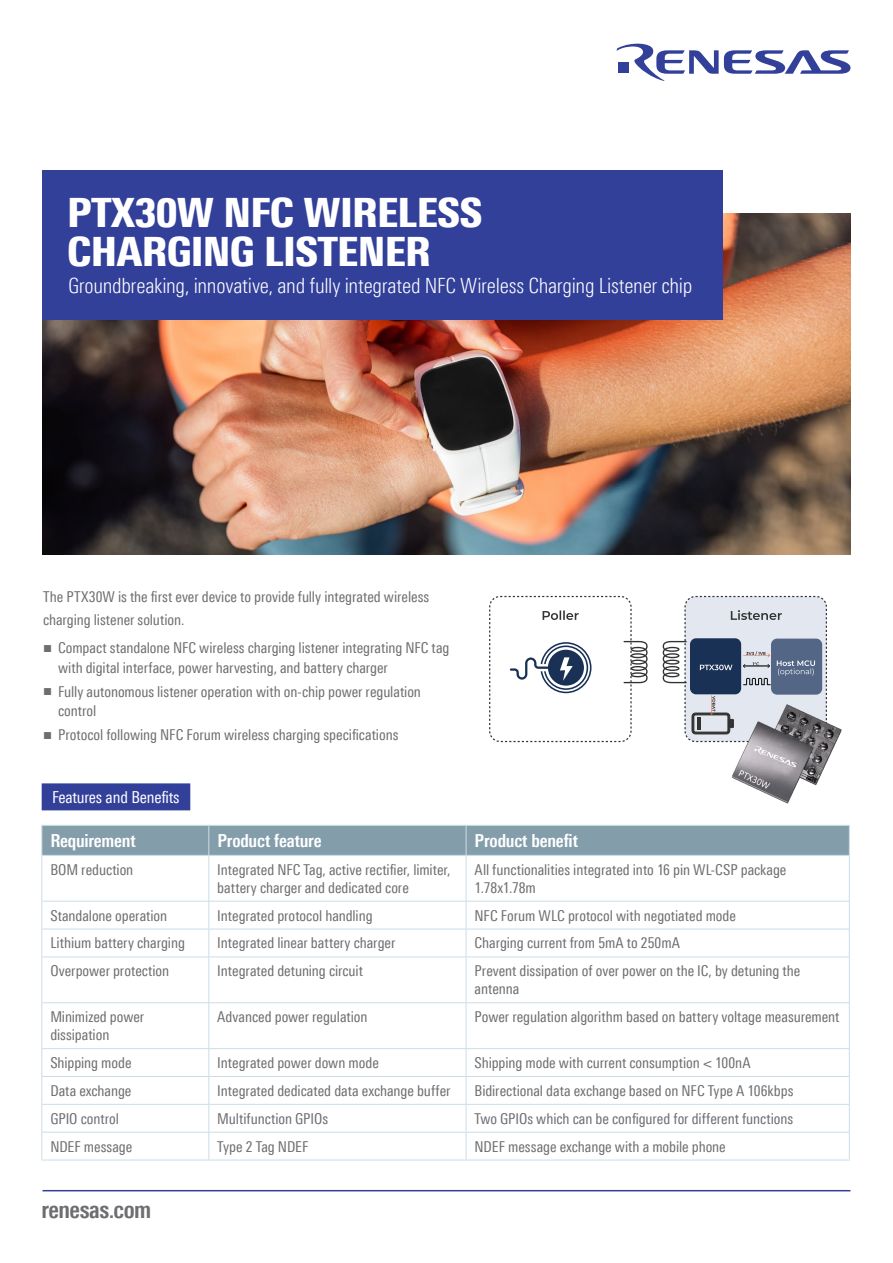
<style>
.page{position:relative;width:893px;height:1263px;background:#fff}
.page>*{position:absolute;margin:0;border:0;box-sizing:border-box;transform-origin:0 0}
.t1{font:900 40.5px/39px "Linotype Univers 820 Cn";letter-spacing:-.02em;color:#fff}
.t2{font:700 24px "Linotype Univers 620 Cn";letter-spacing:-.02em;color:#6d6e71}
.t3{font:300 21px "Linotype Univers 320 Cn";letter-spacing:-.015em;color:#fff}
.t4{font:700 18px "Linotype Univers 620 Cn";letter-spacing:-.01em;color:#fff}
.t5{font:16.5px "Linotype Univers 420 Cn";letter-spacing:-.01em;color:#fff}
.t6{font:15px/18px "Linotype Univers 420 Cn";letter-spacing:-.005em;color:#6d6e71}
.s1{font-family:"Arial"}
</style>
<div class="page">
<img style="left:43px;top:213px;width:807px;height:342px">
<div style="left:42px;top:783px;width:148px;height:27px;background:#32409a"></div>
<svg style="left:623px;top:641px;width:25px;height:42px"></svg>
<svg style="left:510px;top:642px;width:81px;height:51px"></svg>
<div style="left:489px;top:596px;width:143px;height:146px;border:1px dashed #333;border-radius:11px"></div>
<div style="left:685px;top:596px;width:141px;height:145px;background:#e3e8f0;border-radius:11px"></div>
<div style="left:684px;top:596px;width:143px;height:146px;border:1px dashed #333;border-radius:11px"></div>
<div style="left:690px;top:638px;width:51px;height:56px;background:#183154;border-radius:6px"></div>
<div style="left:771px;top:639px;width:51px;height:56px;background:#536686;border-radius:6px"></div>
<svg style="left:543px;top:610px;width:36px;height:10px"></svg>
<svg style="left:731px;top:610px;width:51px;height:10px"></svg>
<svg style="left:700px;top:665px;width:32px;height:5px"></svg>
<svg style="left:777px;top:660px;width:38px;height:16px"></svg>
<svg style="left:692px;top:695px;width:38px;height:39px"></svg>
<svg style="left:743px;top:651px;width:27px;height:17px"></svg>
<svg style="left:663px;top:641px;width:24px;height:42px"></svg>
<svg style="left:743px;top:678px;width:28px;height:7px"></svg>
<img style="left:730px;top:702px;width:112px;height:102px">
<svg style="left:41px;top:825px;width:809px;height:30px;background:#869fac"></svg>
<hr style="left:41px;top:855px;width:168px;height:1px;background:#ccdde7">
<hr style="left:41px;top:856px;width:1px;height:45px;background:#ccdde7">
<hr style="left:209px;top:855px;width:257px;height:1px;background:#ccdde7">
<hr style="left:208px;top:856px;width:1px;height:45px;background:#ccdde7">
<hr style="left:466px;top:855px;width:384px;height:1px;background:#ccdde7">
<hr style="left:466px;top:856px;width:1px;height:45px;background:#ccdde7">
<hr style="left:849px;top:856px;width:1px;height:45px;background:#ccdde7">
<hr style="left:41px;top:901px;width:168px;height:1px;background:#ccdde7">
<hr style="left:209px;top:901px;width:257px;height:1px;background:#ccdde7">
<hr style="left:466px;top:901px;width:384px;height:1px;background:#ccdde7">
<hr style="left:41px;top:929px;width:168px;height:1px;background:#ccdde7">
<svg style="left:41px;top:901px;width:1px;height:55px"></svg>
<hr style="left:209px;top:929px;width:257px;height:1px;background:#ccdde7">
<svg style="left:208px;top:901px;width:1px;height:55px"></svg>
<hr style="left:466px;top:929px;width:384px;height:1px;background:#ccdde7">
<svg style="left:466px;top:901px;width:1px;height:55px"></svg>
<svg style="left:849px;top:901px;width:1px;height:55px"></svg>
<hr style="left:41px;top:956px;width:168px;height:1px;background:#ccdde7">
<hr style="left:41px;top:957px;width:1px;height:45px;background:#ccdde7">
<hr style="left:209px;top:956px;width:257px;height:1px;background:#ccdde7">
<hr style="left:208px;top:957px;width:1px;height:45px;background:#ccdde7">
<hr style="left:466px;top:956px;width:384px;height:1px;background:#ccdde7">
<hr style="left:466px;top:957px;width:1px;height:45px;background:#ccdde7">
<hr style="left:849px;top:957px;width:1px;height:45px;background:#ccdde7">
<hr style="left:41px;top:1002px;width:168px;height:1px;background:#ccdde7">
<hr style="left:41px;top:1003px;width:1px;height:45px;background:#ccdde7">
<hr style="left:209px;top:1002px;width:257px;height:1px;background:#ccdde7">
<hr style="left:208px;top:1003px;width:1px;height:45px;background:#ccdde7">
<hr style="left:466px;top:1002px;width:384px;height:1px;background:#ccdde7">
<hr style="left:466px;top:1003px;width:1px;height:45px;background:#ccdde7">
<hr style="left:849px;top:1003px;width:1px;height:45px;background:#ccdde7">
<hr style="left:41px;top:1048px;width:168px;height:1px;background:#ccdde7">
<hr style="left:209px;top:1048px;width:257px;height:1px;background:#ccdde7">
<hr style="left:466px;top:1048px;width:384px;height:1px;background:#ccdde7">
<hr style="left:41px;top:1076px;width:168px;height:1px;background:#ccdde7">
<hr style="left:209px;top:1076px;width:257px;height:1px;background:#ccdde7">
<hr style="left:466px;top:1076px;width:384px;height:1px;background:#ccdde7">
<hr style="left:41px;top:1104px;width:168px;height:1px;background:#ccdde7">
<hr style="left:209px;top:1104px;width:257px;height:1px;background:#ccdde7">
<hr style="left:466px;top:1104px;width:384px;height:1px;background:#ccdde7">
<hr style="left:41px;top:1132px;width:168px;height:1px;background:#ccdde7">
<svg style="left:41px;top:1049px;width:1px;height:111px"></svg>
<hr style="left:209px;top:1132px;width:257px;height:1px;background:#ccdde7">
<svg style="left:208px;top:1049px;width:1px;height:111px"></svg>
<hr style="left:466px;top:1132px;width:384px;height:1px;background:#ccdde7">
<svg style="left:466px;top:1049px;width:1px;height:111px"></svg>
<svg style="left:849px;top:1049px;width:1px;height:111px"></svg>
<hr style="left:41px;top:1160px;width:168px;height:1px;background:#ccdde7">
<hr style="left:209px;top:1160px;width:257px;height:1px;background:#ccdde7">
<hr style="left:466px;top:1160px;width:384px;height:1px;background:#ccdde7">
<div style="left:43px;top:170px;width:680px;height:150px;background:#32409a"></div>
<svg style="left:617px;top:43px;width:233px;height:38px"></svg>
<hr style="left:43px;top:1190px;width:807px;height:1px;background:#32409a">
<h1 class="t1" style="left:67px;top:193px;width:417px">PTX30W NFC WIRELESS<br>CHARGING LISTENER</h1>
<h3 class="t3" style="left:68px;top:273px;width:626px">Groundbreaking, innovative, and fully integrated NFC Wireless Charging Listener chip</h3>
<p class="t6" style="left:43px;top:586px;width:388px;line-height:22.5px">The PTX30W is the first ever device to provide fully integrated wireless charging listener solution.</p>
<p class="t6" style="left:58px;top:638px;width:393px;line-height:19.5px;text-indent:-15px"><span class="s1">■</span> Compact standalone NFC wireless charging listener integrating NFC tag with digital interface, power harvesting, and battery charger</p>
<p class="t6" style="left:58px;top:682px;width:364px;line-height:19.5px;text-indent:-15px"><span class="s1">■</span> Fully autonomous listener operation with on-chip power regulation control</p>
<p class="t6" style="left:43px;top:726px;width:357px"><span class="s1">■</span> Protocol following NFC Forum wireless charging specifications</p>
<p class="t5" style="left:52px;top:787px;width:129px">Features and Benefits</p>
<p class="t4" style="left:50px;top:830px;width:87px">Requirement</p>
<p class="t4" style="left:217px;top:830px;width:106px">Product feature</p>
<p class="t4" style="left:475px;top:830px;width:105px">Product benefit</p>
<p class="t6" style="left:50px;top:860px;width:85px">BOM reduction</p>
<p class="t6" style="left:217px;top:860px;width:235px">Integrated NFC Tag, active rectifier, limiter, battery charger and dedicated core</p>
<p class="t6" style="left:475px;top:860px;width:313px">All functionalities integrated into 16 pin WL-CSP package<br>1.78x1.78m</p>
<p class="t6" style="left:50px;top:906px;width:118px">Standalone operation</p>
<p class="t6" style="left:217px;top:906px;width:157px">Integrated protocol handling</p>
<p class="t6" style="left:475px;top:906px;width:263px">NFC Forum WLC protocol with negotiated mode</p>
<p class="t6" style="left:50px;top:934px;width:136px">Lithium battery charging</p>
<p class="t6" style="left:217px;top:934px;width:180px">Integrated linear battery charger</p>
<p class="t6" style="left:475px;top:934px;width:207px">Charging current from 5mA to 250mA</p>
<p class="t6" style="left:50px;top:962px;width:120px">Overpower protection</p>
<p class="t6" style="left:217px;top:962px;width:147px">Integrated detuning circuit</p>
<p class="t6" style="left:475px;top:962px;width:327px">Prevent dissipation of over power on the IC, by detuning the antenna</p>
<p class="t6" style="left:50px;top:1008px;width:95px">Minimized power dissipation</p>
<p class="t6" style="left:217px;top:1008px;width:152px">Advanced power regulation</p>
<p class="t6" style="left:475px;top:1008px;width:366px">Power regulation algorithm based on battery voltage measurement</p>
<p class="t6" style="left:50px;top:1053px;width:83px">Shipping mode</p>
<p class="t6" style="left:217px;top:1053px;width:163px">Integrated power down mode</p>
<p class="t6" style="left:475px;top:1053px;width:277px">Shipping mode with current consumption &lt; 100nA</p>
<p class="t6" style="left:50px;top:1081px;width:83px">Data exchange</p>
<p class="t6" style="left:217px;top:1081px;width:235px">Integrated dedicated data exchange buffer</p>
<p class="t6" style="left:475px;top:1081px;width:320px">Bidirectional data exchange based on NFC Type A 106kbps</p>
<p class="t6" style="left:50px;top:1109px;width:70px">GPIO control</p>
<p class="t6" style="left:217px;top:1109px;width:112px">Multifunction GPIOs</p>
<p class="t6" style="left:475px;top:1109px;width:320px">Two GPIOs which can be configured for different functions</p>
<p class="t6" style="left:50px;top:1137px;width:84px">NDEF message</p>
<p class="t6" style="left:217px;top:1137px;width:93px">Type 2 Tag NDEF</p>
<p class="t6" style="left:475px;top:1137px;width:253px">NDEF message exchange with a mobile phone</p>
<h2 class="t2" style="left:41px;top:1195px;width:111px">renesas.com</h2>
</div>
